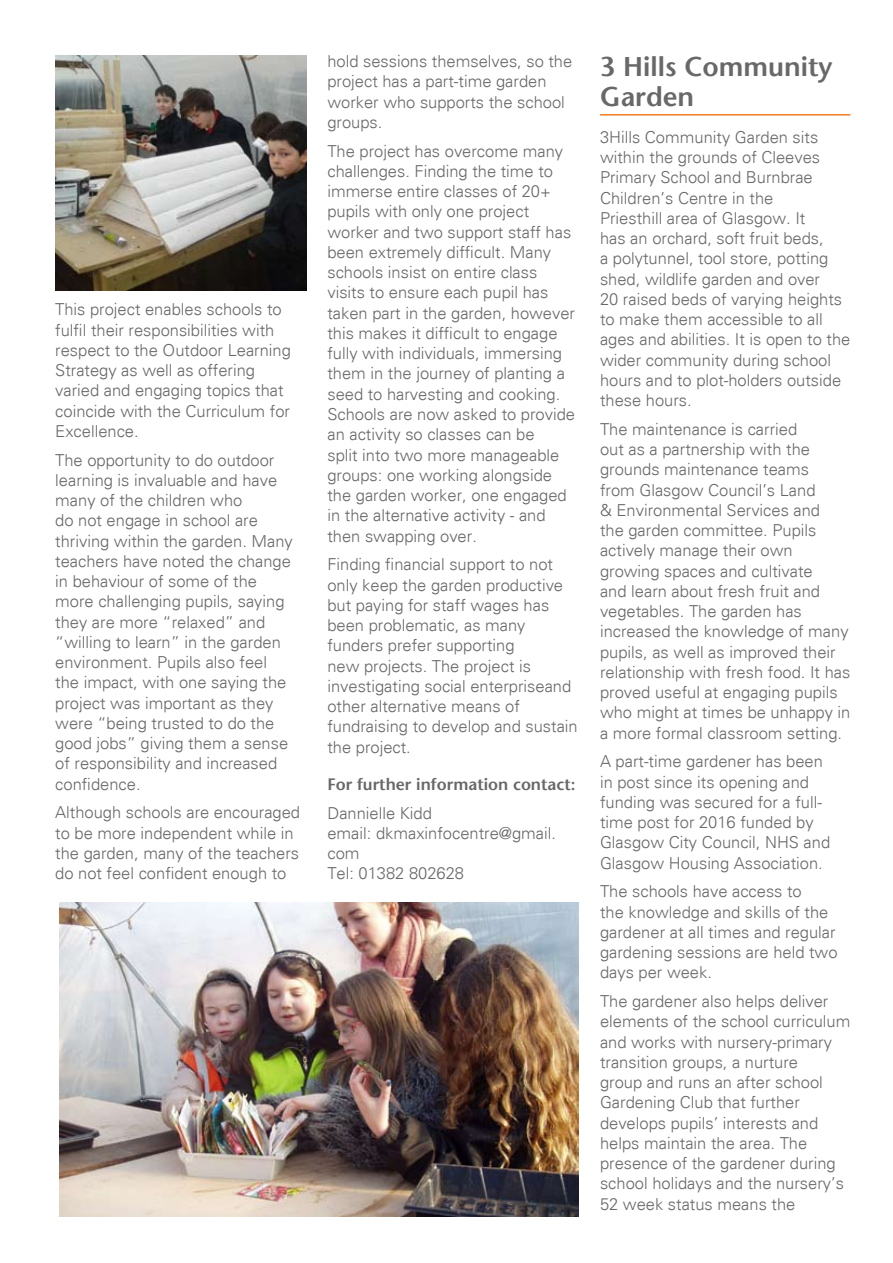
<style>
.page{position:relative;width:893px;height:1263px;background:#fff}
.page>*{position:absolute;margin:0;border:0;box-sizing:border-box;transform-origin:0 0}
.t1{font:600 27px/30px "Stone Sans";color:#696868}
.t2{font:300 16.5px/20.2px "Univers";color:#696868}
.t3{font:600 16.5px "Stone Sans";color:#696868}
</style>
<div class="page">
<hr style="left:600px;top:114px;width:250px;height:2px;background:#f47c22">
<img style="left:55px;top:55px;width:252px;height:235px">
<img style="left:60px;top:903px;width:518px;height:313px">
<p class="t2" style="left:55px;top:299px;width:237px">This project enables schools to fulfil their responsibilities with respect to the Outdoor Learning<br>Strategy as well as offering varied and engaging topics that coincide with the Curriculum for<br>Excellence.</p>
<p class="t2" style="left:55px;top:450px;width:239px">The opportunity to do outdoor learning is invaluable and have many of the children who<br>do not engage in school are thriving within the garden. Many teachers have noted the change in behaviour of some of the more challenging pupils, saying they are more “relaxed” and “willing to learn” in the garden environment. Pupils also feel the impact, with one saying the project was important as they were “being trusted to do the good jobs” giving them a sense of responsibility and increased confidence.</p>
<p class="t2" style="left:55px;top:802px;width:246px">Although schools are encouraged to be more independent while in the garden, many of the teachers do not feel confident enough to</p>
<p class="t2" style="left:327px;top:51px;width:246px">hold sessions themselves, so the project has a part-time garden worker who supports the school groups.</p>
<p class="t2" style="left:327px;top:141px;width:249px">The project has overcome many challenges. Finding the time to immerse entire classes of 20+ pupils with only one project worker and two support staff has been extremely difficult. Many schools insist on entire class visits to ensure each pupil has taken part in the garden, however this makes it difficult to engage fully with individuals, immersing them in the journey of planting a seed to harvesting and cooking.<br>Schools are now asked to provide an activity so classes can be<br>split into two more manageable groups: one working alongside the garden worker, one engaged in the alternative activity - and then swapping over.</p>
<p class="t2" style="left:327px;top:554px;width:252px">Finding financial support to not only keep the garden productive but paying for staff wages has been problematic, as many funders prefer supporting<br>new projects. The project is investigating social enterpriseand other alternative means of fundraising to develop and sustain the project.</p>
<p class="t3" style="left:327px;top:774px;width:250px">For further information contact:</p>
<p class="t2" style="left:327px;top:803px;width:230px">Dannielle Kidd<br>email: dkmaxinfocentre@gmail. com<br>Tel: 01382 802628</p>
<h1 class="t1" style="left:600px;top:51px;width:234px">3 Hills Community<br>Garden</h1>
<p class="t2" style="left:600px;top:127px;width:252px">3Hills Community Garden sits within the grounds of Cleeves<br>Primary School and Burnbrae<br>Children’s Centre in the<br>Priesthill area of Glasgow. It<br>has an orchard, soft fruit beds,<br>a polytunnel, tool store, potting shed, wildlife garden and over<br>20 raised beds of varying heights to make them accessible to all ages and abilities. It is open to the wider community during school hours and to plot-holders outside these hours.</p>
<p class="t2" style="left:600px;top:419px;width:252px">The maintenance is carried<br>out as a partnership with the grounds maintenance teams<br>from Glasgow Council’s Land<br>&amp; Environmental Services and<br>the garden committee. Pupils actively manage their own growing spaces and cultivate<br>and learn about fresh fruit and vegetables. The garden has increased the knowledge of many pupils, as well as improved their relationship with fresh food. It has proved useful at engaging pupils who might at times be unhappy in a more formal classroom setting.</p>
<p class="t2" style="left:600px;top:751px;width:232px">A part-time gardener has been in post since its opening and funding was secured for a full&shy;time post for 2016 funded by<br>Glasgow City Council, NHS and<br>Glasgow Housing Association.</p>
<p class="t2" style="left:600px;top:881px;width:239px">The schools have access to<br>the knowledge and skills of the gardener at all times and regular gardening sessions are held two days per week.</p>
<p class="t2" style="left:600px;top:991px;width:252px">The gardener also helps deliver elements of the school curriculum and works with nursery-primary transition groups, a nurture<br>group and runs an after school<br>Gardening Club that further develops pupils’ interests and helps maintain the area. The presence of the gardener during school holidays and the nursery’s<br>52 week status means the</p>
</div>
